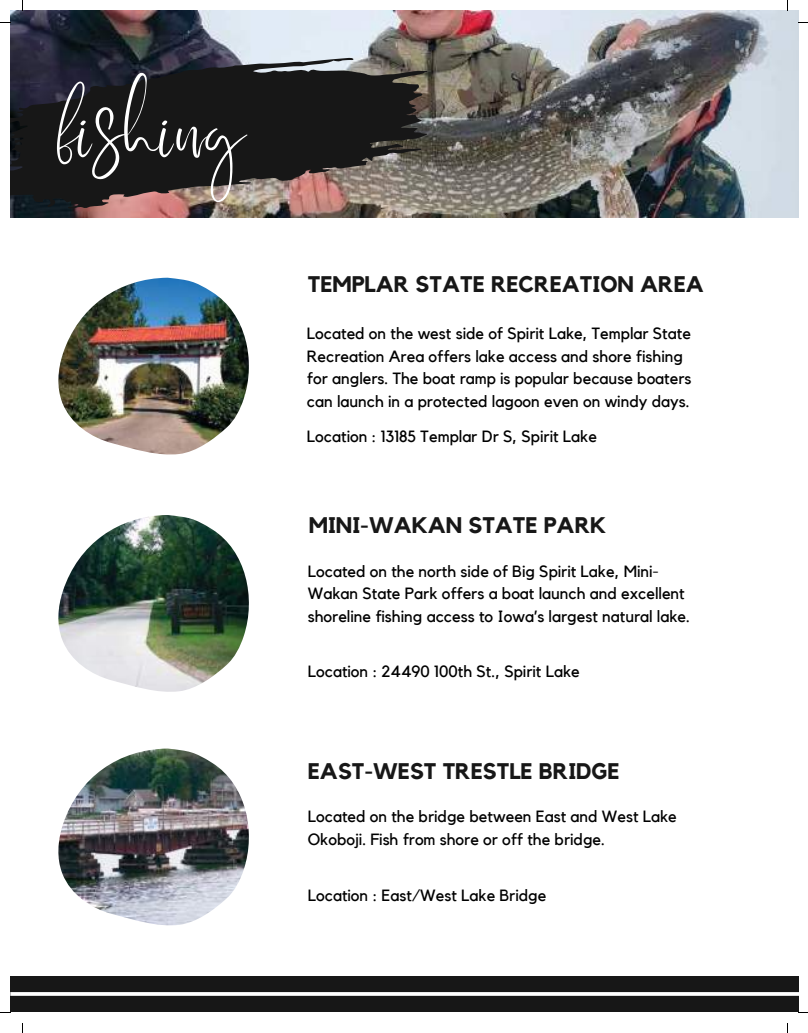
<style>
.page{position:relative;width:808px;height:1033px;background:#fff}
.page>*{position:absolute;margin:0;border:0;box-sizing:border-box;transform-origin:0 0}
.t1{font:67.25px "Better Saturday";color:#fff}
.t2{font:700 22.5px "Kollektif";color:#171717}
.t3{font:16.25px/22.5px "Kollektif";color:#000}
</style>
<div class="page">
<img style="left:10px;top:10px;width:788px;height:208px">
<svg style="left:10px;top:58px;width:417px;height:151px;background:#363232"></svg>
<div style="left:10px;top:975px;width:788px;height:36px;background:#171717"></div>
<hr style="left:10px;top:992px;width:788px;height:3px;background:#fff">
<img style="left:58px;top:278px;width:191px;height:177px">
<img style="left:58px;top:515px;width:191px;height:177px">
<img style="left:58px;top:748px;width:191px;height:177px">
<h1 class="t1" style="left:58px;top:116px;width:190px">fishing</h1>
<h2 class="t2" style="left:308px;top:273px;width:397px">TEMPLAR STATE RECREATION AREA</h2>
<p class="t3" style="left:307px;top:323px;width:386px">Located on the west side of Spirit Lake, Templar State Recreation Area offers lake access and shore fishing for anglers. The boat ramp is popular because boaters can launch in a protected lagoon even on windy days.</p>
<p class="t3" style="left:307px;top:426px;width:291px">Location : 13185 Templar Dr S, Spirit Lake</p>
<h2 class="t2" style="left:309px;top:515px;width:299px">MINI-WAKAN STATE PARK</h2>
<p class="t3" style="left:308px;top:560px;width:383px">Located on the north side of Big Spirit Lake, Mini-<br>Wakan State Park offers a boat launch and excellent shoreline fishing access to Iowa’s largest natural lake.</p>
<p class="t3" style="left:308px;top:661px;width:273px">Location : 24490 100th St., Spirit Lake</p>
<h2 class="t2" style="left:308px;top:760px;width:313px">EAST-WEST TRESTLE BRIDGE</h2>
<p class="t3" style="left:308px;top:806px;width:370px">Located on the bridge between East and West Lake<br>Okoboji. Fish from shore or off the bridge.</p>
<p class="t3" style="left:308px;top:884px;width:240px">Location : East/West Lake Bridge</p>
</div>
